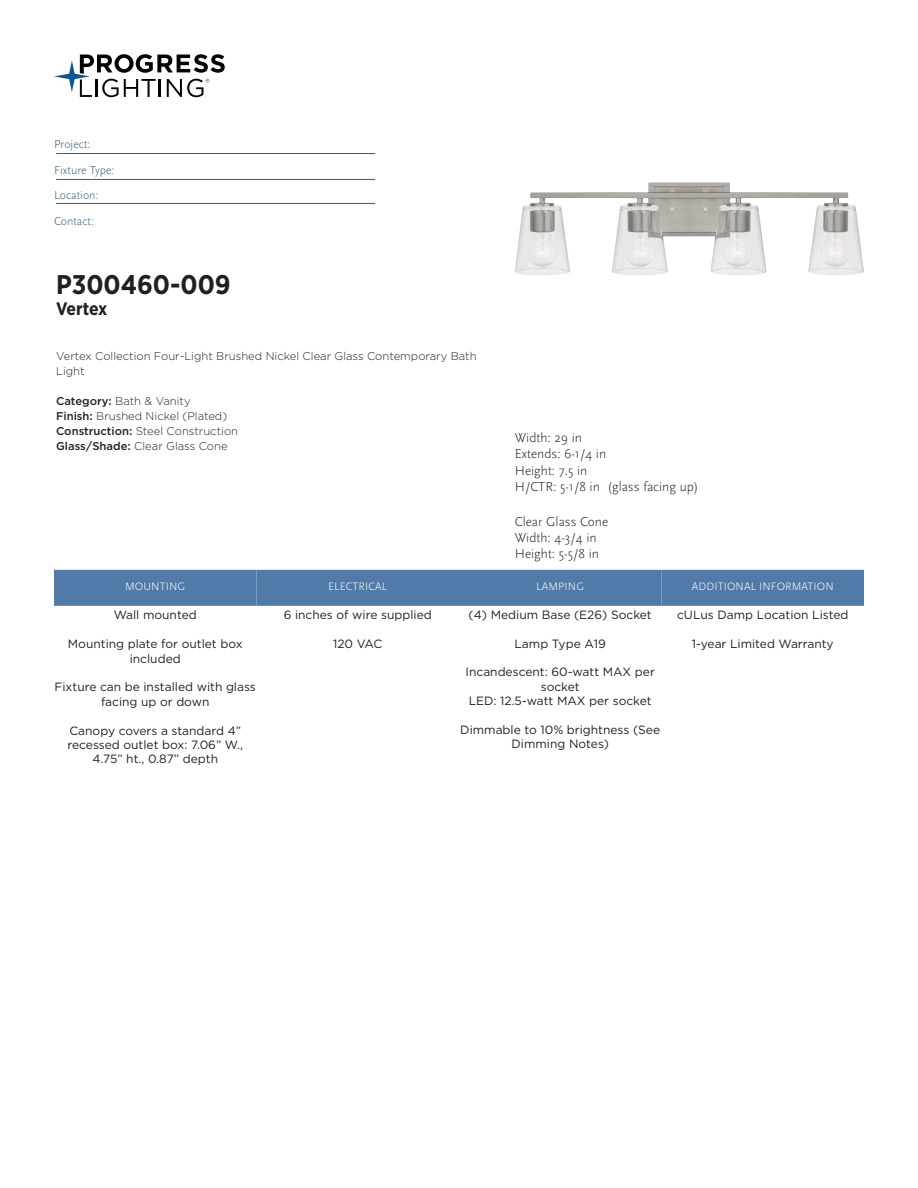
<style>
.page{position:relative;width:918px;height:1188px;background:#fff}
.page>*{position:absolute;margin:0;border:0;box-sizing:border-box;transform-origin:0 0}
.SKU{font:700 27px "Gotham Narrow";color:#231f20}
.Heading{font:700 18px "Gotham Narrow";letter-spacing:-.015em;color:#231f20}
.t1{font:300 13.5px "Scala Sans Pro";color:#231f20}
.Information{font:12px/14.4px "Gotham";color:#231f20;text-align:center}
.t2{font:300 12px "Scala Sans Pro";color:#345d7b}
.Description_body{font:300 11.25px/15px "Gotham";color:#231f20}
.Information-Heading{font:300 11.25px "Scala Sans Pro";letter-spacing:.01em;color:#fff}
.s1{font-weight:500}
</style>
<div class="page">
<svg style="left:54px;top:54px;width:171px;height:43px"></svg>
<hr style="left:56px;top:153px;width:319px;height:1px;background:#345d7b">
<hr style="left:56px;top:179px;width:319px;height:1px;background:#345d7b">
<hr style="left:56px;top:203px;width:319px;height:1px;background:#345d7b">
<img style="left:515px;top:182px;width:318px;height:93px">
<div style="left:54px;top:570px;width:202px;height:36px;background:#527aa8"></div>
<div style="left:256px;top:570px;width:203px;height:36px;background:#527aa8"></div>
<div style="left:459px;top:570px;width:203px;height:36px;background:#527aa8"></div>
<div style="left:662px;top:570px;width:202px;height:36px;background:#527aa8"></div>
<p class="t2" style="left:54px;top:138px;width:38px">Project:</p>
<p class="t2" style="left:54px;top:163px;width:62px">Fixture Type:</p>
<p class="t2" style="left:54px;top:189px;width:46px">Location:</p>
<p class="t2" style="left:54px;top:214px;width:42px">Contact:</p>
<p class="SKU" style="left:56px;top:267px;width:176px">P300460-009</p>
<p class="Heading" style="left:56px;top:297px;width:53px">Vertex</p>
<p class="Description_body" style="left:56px;top:348px;width:422px">Vertex Collection Four-Light Brushed Nickel Clear Glass Contemporary Bath<br>Light</p>
<p class="Description_body" style="left:56px;top:393px;width:136px"><span class="s1">Category:</span> Bath &amp; Vanity</p>
<p class="Description_body" style="left:56px;top:408px;width:173px"><span class="s1">Finish:</span> Brushed Nickel (Plated)</p>
<p class="Description_body" style="left:56px;top:423px;width:183px"><span class="s1">Construction:</span> Steel Construction</p>
<p class="Description_body" style="left:56px;top:438px;width:173px"><span class="s1">Glass/Shade:</span> Clear Glass Cone</p>
<p class="t1" style="left:515px;top:430px;width:69px">Width: 29 in</p>
<p class="t1" style="left:515px;top:446px;width:93px">Extends: 6-1/4 in</p>
<p class="t1" style="left:515px;top:462px;width:74px">Height: 7.5 in</p>
<p class="t1" style="left:515px;top:479px;width:185px">H/CTR: 5-1/8 in (glass facing up)</p>
<p class="t1" style="left:515px;top:514px;width:95px">Clear Glass Cone</p>
<p class="t1" style="left:515px;top:530px;width:83px">Width: 4-3/4 in</p>
<p class="t1" style="left:515px;top:546px;width:86px">Height: 5-5/8 in</p>
<p class="Information-Heading" style="left:125px;top:580px;width:62px">MOUNTING</p>
<p class="Information" style="left:114px;top:608px;width:84px">Wall mounted</p>
<p class="Information" style="left:68px;top:637px;width:176px">Mounting plate for outlet box included</p>
<p class="Information" style="left:55px;top:680px;width:203px">Fixture can be installed with glass facing up or down</p>
<p class="Information" style="left:68px;top:723px;width:177px">Canopy covers a standard 4” recessed outlet box: 7.06” W.,<br>4.75” ht., 0.87” depth</p>
<p class="Information-Heading" style="left:328px;top:580px;width:61px">ELECTRICAL</p>
<p class="Information" style="left:284px;top:607px;width:150px">6 inches of wire supplied</p>
<p class="Information" style="left:333px;top:636px;width:51px">120 VAC</p>
<p class="Information-Heading" style="left:536px;top:580px;width:49px">LAMPING</p>
<p class="Information" style="left:469px;top:607px;width:185px">(4) Medium Base (E26) Socket</p>
<p class="Information" style="left:515px;top:636px;width:93px">Lamp Type A19</p>
<p class="Information" style="left:466px;top:665px;width:191px">Incandescent: 60-watt MAX per socket</p>
<p class="Information" style="left:469px;top:694px;width:185px">LED: 12.5-watt MAX per socket</p>
<p class="Information" style="left:460px;top:722px;width:201px">Dimmable to 10% brightness (See<br>Dimming Notes)</p>
<p class="Information-Heading" style="left:692px;top:580px;width:143px">ADDITIONAL INFORMATION</p>
<p class="Information" style="left:677px;top:608px;width:173px">cULus Damp Location Listed</p>
<p class="Information" style="left:692px;top:637px;width:143px">1-year Limited Warranty</p>
</div>
